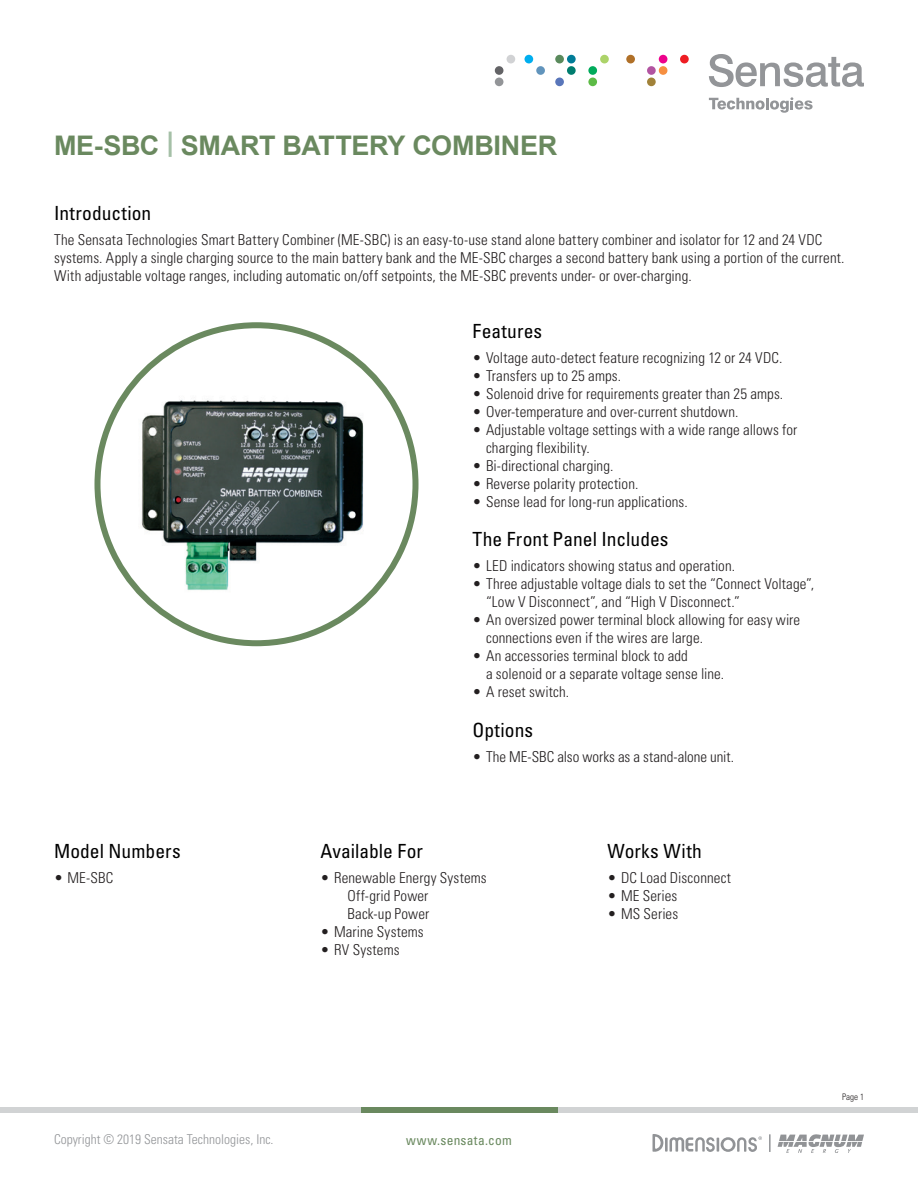
<style>
.page{position:relative;width:918px;height:1188px;background:#fff}
.page>*{position:absolute;margin:0;border:0;box-sizing:border-box;transform-origin:0 0}
.t1{font:700 27px "Arial";letter-spacing:-.01em;color:#6a895f}
.t2{font:condensed 19.5px "Univers";letter-spacing:.005em;color:#000}
.t3{font:300 condensed 15px/18px "Univers LT Std";letter-spacing:.01em;color:#231f20}
.t4{font:300 condensed 13.5px "Univers LT Std";color:#939598}
.t5{font:condensed 13.5px "Univers";letter-spacing:.015em;color:#6a895f}
.t6{font:300 condensed 9px "Univers LT Std";color:#231f20}
.s1{color:#a5c0a7}
</style>
<div class="page">
<div style="left:0;top:1107px;width:918px;height:5px;background:#d1d3d4"></div>
<div style="left:361px;top:1107px;width:197px;height:5px;background:#6a895f"></div>
<svg style="left:709px;top:54px;width:155px;height:33px"></svg>
<svg style="left:709px;top:97px;width:104px;height:16px"></svg>
<div style="left:495px;top:78px;width:8px;height:8px;background:#939598;border-radius:50%"></div>
<div style="left:525px;top:55px;width:8px;height:8px;background:#00aeef;border-radius:50%"></div>
<div style="left:536px;top:66px;width:9px;height:9px;background:#6194bc;border-radius:50%"></div>
<div style="left:555px;top:55px;width:9px;height:8px;background:#5a8a5c;border-radius:50%"></div>
<div style="left:567px;top:55px;width:9px;height:8px;background:#007c97;border-radius:50%"></div>
<div style="left:567px;top:66px;width:9px;height:9px;background:#007d6f;border-radius:50%"></div>
<div style="left:555px;top:78px;width:9px;height:8px;background:#5976ba;border-radius:50%"></div>
<div style="left:600px;top:55px;width:9px;height:8px;background:#acd369;border-radius:50%"></div>
<div style="left:588px;top:66px;width:9px;height:9px;background:#00ab5b;border-radius:50%"></div>
<div style="left:588px;top:78px;width:9px;height:8px;background:#5dbb46;border-radius:50%"></div>
<div style="left:659px;top:55px;width:8px;height:8px;background:#ed028c;border-radius:50%"></div>
<div style="left:647px;top:66px;width:9px;height:9px;background:#b254a1;border-radius:50%"></div>
<div style="left:659px;top:66px;width:8px;height:9px;background:#f68f40;border-radius:50%"></div>
<div style="left:647px;top:78px;width:9px;height:8px;background:#a18239;border-radius:50%"></div>
<div style="left:680px;top:55px;width:9px;height:8px;background:#ee1d23;border-radius:50%"></div>
<div style="left:507px;top:55px;width:8px;height:8px;background:#d1d2d4;border-radius:50%"></div>
<div style="left:495px;top:66px;width:8px;height:9px;background:#636366;border-radius:50%"></div>
<div style="left:626px;top:55px;width:9px;height:8px;background:#b07028;border-radius:50%"></div>
<img style="left:100px;top:385px;width:307px;height:220px">
<svg style="left:778px;top:1134px;width:86px;height:19px"></svg>
<svg style="left:652px;top:1134px;width:110px;height:18px"></svg>
<svg style="left:769px;top:1134px;width:2px;height:18px"></svg>
<h1 class="t1" style="left:54px;top:127px;width:505px">ME-SBC <span class="s1">|</span> SMART BATTERY COMBINER</h1>
<h2 class="t2" style="left:54px;top:201px;width:99px">Introduction</h2>
<p class="t3" style="left:54px;top:230px;width:792px">The Sensata Technologies Smart Battery Combiner (ME-SBC) is an easy-to-use stand alone battery combiner and isolator for 12 and 24 VDC systems. Apply a single charging source to the main battery bank and the ME-SBC charges a second battery bank using a portion of the current.<br>With adjustable voltage ranges, including automatic on/off setpoints, the ME-SBC prevents under- or over-charging.</p>
<h2 class="t2" style="left:54px;top:839px;width:128px">Model Numbers</h2>
<p class="t3" style="left:54px;top:868px;width:61px">• ME-SBC</p>
<h2 class="t2" style="left:472px;top:319px;width:71px">Features</h2>
<p class="t3" style="left:472px;top:348px;width:311px">• Voltage auto-detect feature recognizing 12 or 24 VDC.</p>
<p class="t3" style="left:472px;top:366px;width:150px">• Transfers up to 25 amps.</p>
<p class="t3" style="left:472px;top:384px;width:312px">• Solenoid drive for requirements greater than 25 amps.</p>
<p class="t3" style="left:472px;top:402px;width:267px">• Over-temperature and over-current shutdown.</p>
<p class="t3" style="left:486px;top:420px;width:313px;text-indent:-14px">• Adjustable voltage settings with a wide range allows for charging flexibility.</p>
<p class="t3" style="left:472px;top:456px;width:142px">• Bi-directional charging.</p>
<p class="t3" style="left:472px;top:474px;width:167px">• Reverse polarity protection.</p>
<p class="t3" style="left:472px;top:492px;width:217px">• Sense lead for long-run applications.</p>
<h2 class="t2" style="left:472px;top:527px;width:198px">The Front Panel Includes</h2>
<p class="t3" style="left:472px;top:557px;width:264px">• LED indicators showing status and operation.</p>
<p class="t3" style="left:486px;top:575px;width:330px;text-indent:-14px">• Three adjustable voltage dials to set the “Connect Voltage”, “Low V Disconnect”, and “High V Disconnect.”</p>
<p class="t3" style="left:486px;top:611px;width:316px;text-indent:-14px">• An oversized power terminal block allowing for easy wire connections even if the wires are large.</p>
<p class="t3" style="left:486px;top:647px;width:240px;text-indent:-14px">• An accessories terminal block to add<br>a solenoid or a separate voltage sense line.</p>
<p class="t3" style="left:472px;top:683px;width:98px">• A reset switch.</p>
<h2 class="t2" style="left:472px;top:718px;width:62px">Options</h2>
<p class="t3" style="left:472px;top:747px;width:263px">• The ME-SBC also works as a stand-alone unit.</p>
<h2 class="t2" style="left:321px;top:839px;width:104px">Available For</h2>
<p class="t3" style="left:347px;top:868px;width:141px;text-indent:-27px">• Renewable Energy Systems<br>Off-grid Power<br>Back-up Power</p>
<p class="t3" style="left:321px;top:922px;width:105px">• Marine Systems</p>
<p class="t3" style="left:321px;top:940px;width:81px">• RV Systems</p>
<h2 class="t2" style="left:608px;top:839px;width:96px">Works With</h2>
<p class="t3" style="left:608px;top:868px;width:125px">• DC Load Disconnect</p>
<p class="t3" style="left:608px;top:886px;width:71px">• ME Series</p>
<p class="t3" style="left:608px;top:904px;width:72px">• MS Series</p>
<p class="t4" style="left:54px;top:1131px;width:221px">Copyright © 2019 Sensata Technologies, Inc.</p>
<p class="t5" style="left:406px;top:1131px;width:107px">www.sensata.com</p>
<p class="t6" style="left:842px;top:1091px;width:23px">Page 1</p>
</div>
